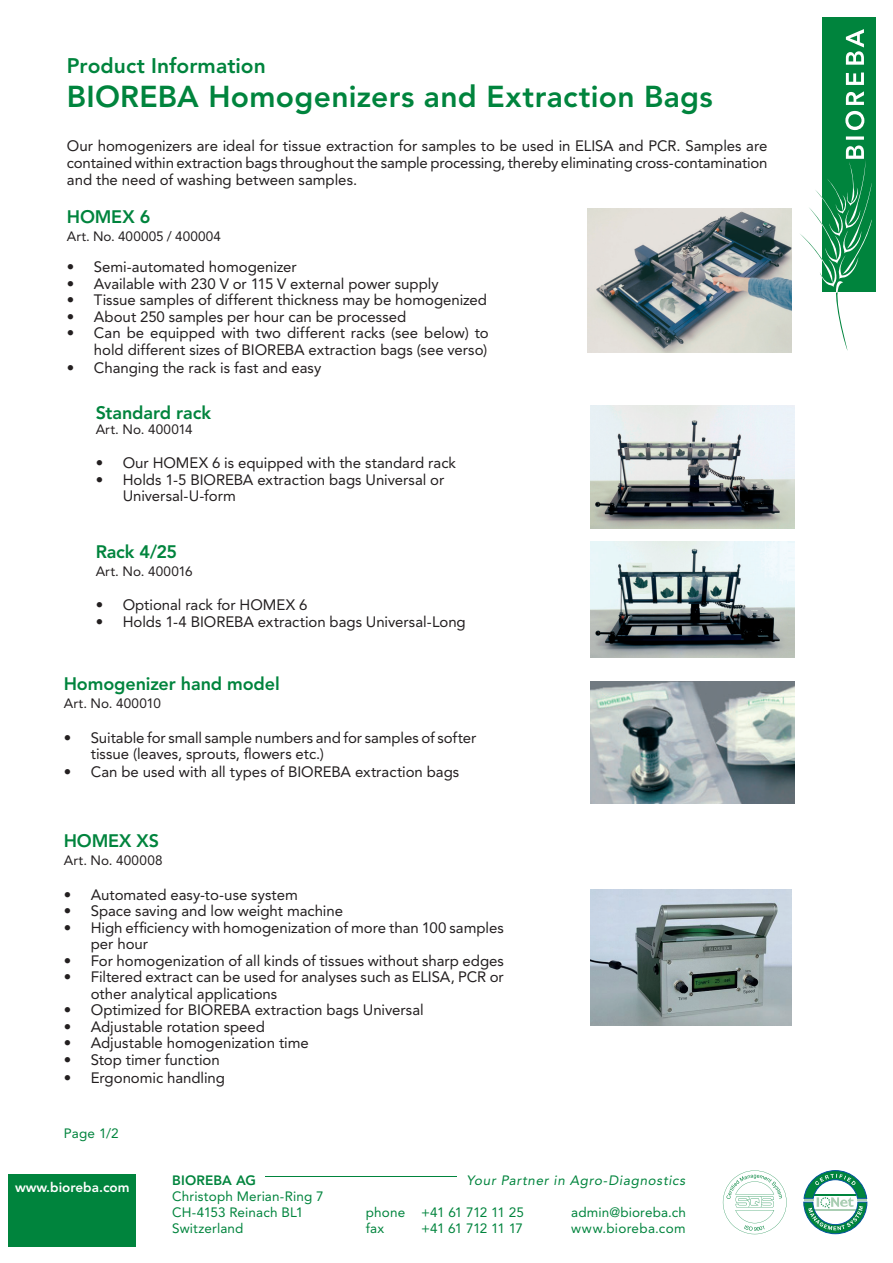
<style>
.page{position:relative;width:893px;height:1263px;background:#fff}
.page>*{position:absolute;margin:0;border:0;box-sizing:border-box;transform-origin:0 0}
.t1{font:800 30px "Avenir LT Std";letter-spacing:.01em;color:#00843d}
.t2{font:800 21px "Avenir LT Std";color:#00843d}
.t3{font:800 18px "Avenir LT Std";letter-spacing:-.005em;color:#00843d}
.t4{font:15px/16.5px "Avenir LT Std";letter-spacing:-.005em;color:#231f20}
.t5{font:13.5px/16.2px "Avenir LT Std";letter-spacing:.01em;color:#00843d}
.t6{font:13.5px "Avenir LT Std";letter-spacing:.01em;color:#231f20}
.t7{font:italic 13.5px "Avenir LT Std";letter-spacing:.05em;color:#00843d}
.t8{font:13.5px "Avenir LT Std";letter-spacing:-.02em;color:#00843d}
.t9{font:800 13.5px "Avenir LT Std";color:#fff}
.t10{font:13.5px "Avenir LT Std";letter-spacing:-.055em;color:#00843d}
.t11{font:800 13.5px "Avenir LT Std";letter-spacing:.01em;color:#00843d}
</style>
<div class="page">
<div style="left:822px;top:17px;width:54px;height:275px;background:#00843d"></div>
<svg style="left:800px;top:29px;width:72px;height:322px"></svg>
<div style="left:9px;top:1174px;width:127px;height:73px;background:#00843d"></div>
<hr style="left:265px;top:1176px;width:192px;height:1px;background:#00843d">
<svg style="left:804px;top:1170px;width:63px;height:64px"></svg>
<svg style="left:723px;top:1170px;width:64px;height:64px"></svg>
<img style="left:590px;top:681px;width:204px;height:123px">
<div style="left:590px;top:405px;width:204px;height:128px;background:linear-gradient(to right,#fff,#fff)"></div>
<img style="left:590px;top:405px;width:204px;height:123px">
<img style="left:588px;top:209px;width:204px;height:143px">
<img style="left:590px;top:541px;width:204px;height:116px">
<img style="left:590px;top:889px;width:202px;height:136px">
<h2 class="t2" style="left:67px;top:53px;width:200px">Product Information</h2>
<h1 class="t1" style="left:67px;top:79px;width:647px">BIOREBA Homogenizers and Extraction Bags</h1>
<p class="t4" style="left:67px;top:138px;width:702px;line-height:17.1px;text-align:justify">Our homogenizers are ideal for tissue extraction for samples to be used in ELISA and PCR. Samples are contained within extraction bags throughout the sample processing, thereby eliminating cross-contamination and the need of washing between samples.</p>
<p class="t3" style="left:67px;top:206px;width:85px">HOMEX 6</p>
<p class="t6" style="left:67px;top:228px;width:155px">Art. No. 400005 / 400004</p>
<p class="t4" style="left:67px;top:259px;width:231px">• Semi-automated homogenizer</p>
<p class="t4" style="left:67px;top:275px;width:373px">• Available with 230 V or 115 V external power supply</p>
<p class="t4" style="left:67px;top:292px;width:422px">• Tissue samples of different thickness may be homogenized</p>
<p class="t4" style="left:67px;top:308px;width:341px">• About 250 samples per hour can be processed</p>
<p class="t4" style="left:67px;top:325px;width:423px;text-align:right">• Can be equipped with two different racks (see below) to hold different sizes of BIOREBA extraction bags (see verso)</p>
<p class="t4" style="left:67px;top:359px;width:256px">• Changing the rack is fast and easy</p>
<p class="t3" style="left:96px;top:402px;width:117px">Standard rack</p>
<p class="t6" style="left:96px;top:421px;width:99px">Art. No. 400014</p>
<p class="t4" style="left:96px;top:455px;width:362px">• Our HOMEX 6 is equipped with the standard rack</p>
<p class="t4" style="left:123px;top:471px;width:323px;text-indent:-27px">• Holds 1-5 BIOREBA extraction bags Universal or<br>Universal-U-form</p>
<p class="t3" style="left:96px;top:541px;width:83px">Rack 4/25</p>
<p class="t6" style="left:96px;top:563px;width:99px">Art. No. 400016</p>
<p class="t4" style="left:96px;top:597px;width:213px">• Optional rack for HOMEX 6</p>
<p class="t4" style="left:96px;top:614px;width:372px">• Holds 1-4 BIOREBA extraction bags Universal-Long</p>
<p class="t3" style="left:64px;top:673px;width:217px">Homogenizer hand model</p>
<p class="t6" style="left:64px;top:695px;width:99px">Art. No. 400010</p>
<p class="t4" style="left:91px;top:729px;width:387px;text-indent:-27px">• Suitable for small sample numbers and for samples of softer tissue (leaves, sprouts, flowers etc.)</p>
<p class="t4" style="left:64px;top:764px;width:397px">• Can be used with all types of BIOREBA extraction bags</p>
<p class="t3" style="left:64px;top:830px;width:97px">HOMEX XS</p>
<p class="t6" style="left:64px;top:852px;width:100px">Art. No. 400008</p>
<p class="t4" style="left:64px;top:886px;width:236px">• Automated easy-to-use system</p>
<p class="t4" style="left:64px;top:903px;width:281px">• Space saving and low weight machine</p>
<p class="t4" style="left:91px;top:919px;width:415px;text-indent:-27px">• High efficiency with homogenization of more than 100 samples per hour</p>
<p class="t4" style="left:64px;top:952px;width:442px">• For homogenization of all kinds of tissues without sharp edges</p>
<p class="t4" style="left:91px;top:969px;width:415px;text-indent:-27px">• Filtered extract can be used for analyses such as ELISA, PCR or other analytical applications</p>
<p class="t4" style="left:64px;top:1002px;width:361px">• Optimized for BIOREBA extraction bags Universal</p>
<p class="t4" style="left:64px;top:1018px;width:203px">• Adjustable rotation speed</p>
<p class="t4" style="left:64px;top:1035px;width:247px">• Adjustable homogenization time</p>
<p class="t4" style="left:64px;top:1051px;width:158px">• Stop timer function</p>
<p class="t4" style="left:64px;top:1069px;width:163px">• Ergonomic handling</p>
<p class="t5" style="left:64px;top:1125px;width:56px">Page 1/2</p>
<p class="t9" style="left:15px;top:1180px;width:116px">www.bioreba.com</p>
<p class="t11" style="left:172px;top:1172px;width:85px">BIOREBA AG</p>
<p class="t7" style="left:466px;top:1172px;width:220px">Your Partner in Agro-Diagnostics</p>
<p class="t5" style="left:172px;top:1188px;width:153px">Christoph Merian-Ring 7<br>CH-4153 Reinach BL1</p>
<p class="t8" style="left:366px;top:1205px;width:160px">phone +41 61 712 11 25</p>
<p class="t5" style="left:571px;top:1204px;width:116px">admin@bioreba.ch</p>
<p class="t5" style="left:172px;top:1221px;width:73px">Switzerland</p>
<p class="t5" style="left:366px;top:1221px;width:20px">fax</p>
<p class="t10" style="left:421px;top:1221px;width:103px">+41 61 712 11 17</p>
<p class="t5" style="left:571px;top:1221px;width:116px">www.bioreba.com</p>
</div>
